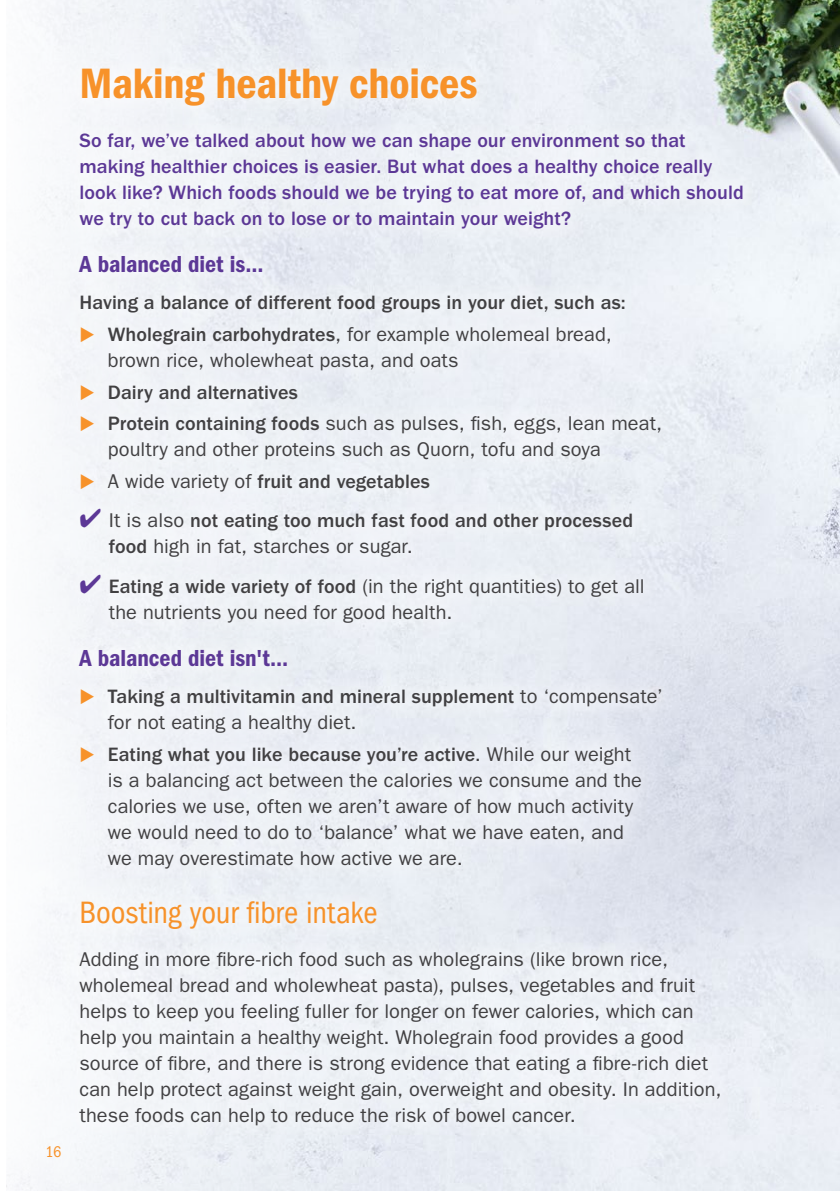
<style>
.page{position:relative;width:840px;height:1191px;background:#fff}
.page>*{position:absolute;margin:0;border:0;box-sizing:border-box;transform-origin:0 0}
.t1{font:44px "ITC Franklin Gothic Std Dm Cd";letter-spacing:-.005em;color:#f7922a}
.t2{font:condensed 32px "ITC Franklin Gothic Std";letter-spacing:-.005em;color:#f7922a}
.t3{font:24px "ITC Franklin Gothic Std Dm Cd";letter-spacing:-.005em;color:#5c3896}
.t4{font:20px/26px "ITC Franklin Gothic Std";letter-spacing:.005em;color:#414042}
.t5{font:500 20px/26px "ITC Franklin Gothic Std";color:#414042}
.t6{font:500 20px/26px "ITC Franklin Gothic Std";letter-spacing:.005em;color:#5c3896}
.t7{font:condensed 16px "ITC Franklin Gothic Std";color:#f7922a}
.s1{color:#f7922a}
.s2{font-weight:500}
.s3{font-weight:400}
.s4{color:#5c3896}
</style>
<div class="page">
<img style="left:7px;top:0;width:832px;height:1191px">
<div style="left:60px;top:48px;width:703px;height:1096px;background:#fff;opacity:.54"></div>
<p class="t7" style="left:45px;top:1142px;width:17px">16</p>
<h1 class="t1" style="left:79px;top:58px;width:399px">Making healthy choices</h1>
<p class="t6" style="left:79px;top:127px;width:665px">So far, we’ve talked about how we can shape our environment so that making healthier choices is easier. But what does a healthy choice really look like? Which foods should we be trying to eat more of, and which should we try to cut back on to lose or to maintain your weight?</p>
<p class="t3" style="left:79px;top:250px;width:185px">A balanced diet is...</p>
<p class="t5" style="left:79px;top:290px;width:547px">Having a balance of different food groups in your diet, such as:</p>
<p class="t4" style="left:108px;top:321px;width:505px;text-indent:-28px"><span class="s1">◆</span> <span class="s2">Wholegrain carbohydrates</span>, for example wholemeal bread, brown rice, wholewheat pasta, and oats</p>
<p class="t5" style="left:79px;top:379px;width:220px"><span class="s1">◆</span> Dairy and alternatives</p>
<p class="t4" style="left:108px;top:411px;width:555px;text-indent:-28px"><span class="s1">◆</span> <span class="s2">Protein containing foods</span> such as pulses, fish, eggs, lean meat, poultry and other proteins such as Quorn, tofu and soya</p>
<p class="t5" style="left:79px;top:469px;width:352px"><span class="s1">◆</span> <span class="s3">A wide variety of</span> fruit and vegetables</p>
<p class="t5" style="left:109px;top:508px;width:526px;text-indent:-29px"><span class="s4">✔</span> <span class="s3">It is also</span> not eating too much fast food and other processed food <span class="s3">high in fat, starches or sugar.</span></p>
<p class="t4" style="left:109px;top:573px;width:537px;text-indent:-29px"><span class="s4">✔</span> <span class="s2">Eating a wide variety of food</span> (in the right quantities) to get all the nutrients you need for good health.</p>
<p class="t3" style="left:79px;top:644px;width:210px">A balanced diet isn't...</p>
<p class="t5" style="left:108px;top:684px;width:556px;text-indent:-28px"><span class="s1">◆</span> Taking a multivitamin and mineral supplement <span class="s3">to ‘compensate’ for not eating a healthy diet.</span></p>
<p class="t4" style="left:108px;top:741px;width:535px;text-indent:-28px"><span class="s1">◆</span> <span class="s2">Eating what you like because you’re active</span>. While our weight is a balancing act between the calories we consume and the calories we use, often we aren’t aware of how much activity we would need to do to ‘balance’ what we have eaten, and we may overestimate how active we are.</p>
<h2 class="t2" style="left:79px;top:894px;width:299px">Boosting your fibre intake</h2>
<p class="t4" style="left:79px;top:946px;width:643px">Adding in more fibre-rich food such as wholegrains (like brown rice, wholemeal bread and wholewheat pasta), pulses, vegetables and fruit helps to keep you feeling fuller for longer on fewer calories, which can help you maintain a healthy weight. Wholegrain food provides a good source of fibre, and there is strong evidence that eating a fibre-rich diet can help protect against weight gain, overweight and obesity. In addition, these foods can help to reduce the risk of bowel cancer.</p>
</div>
